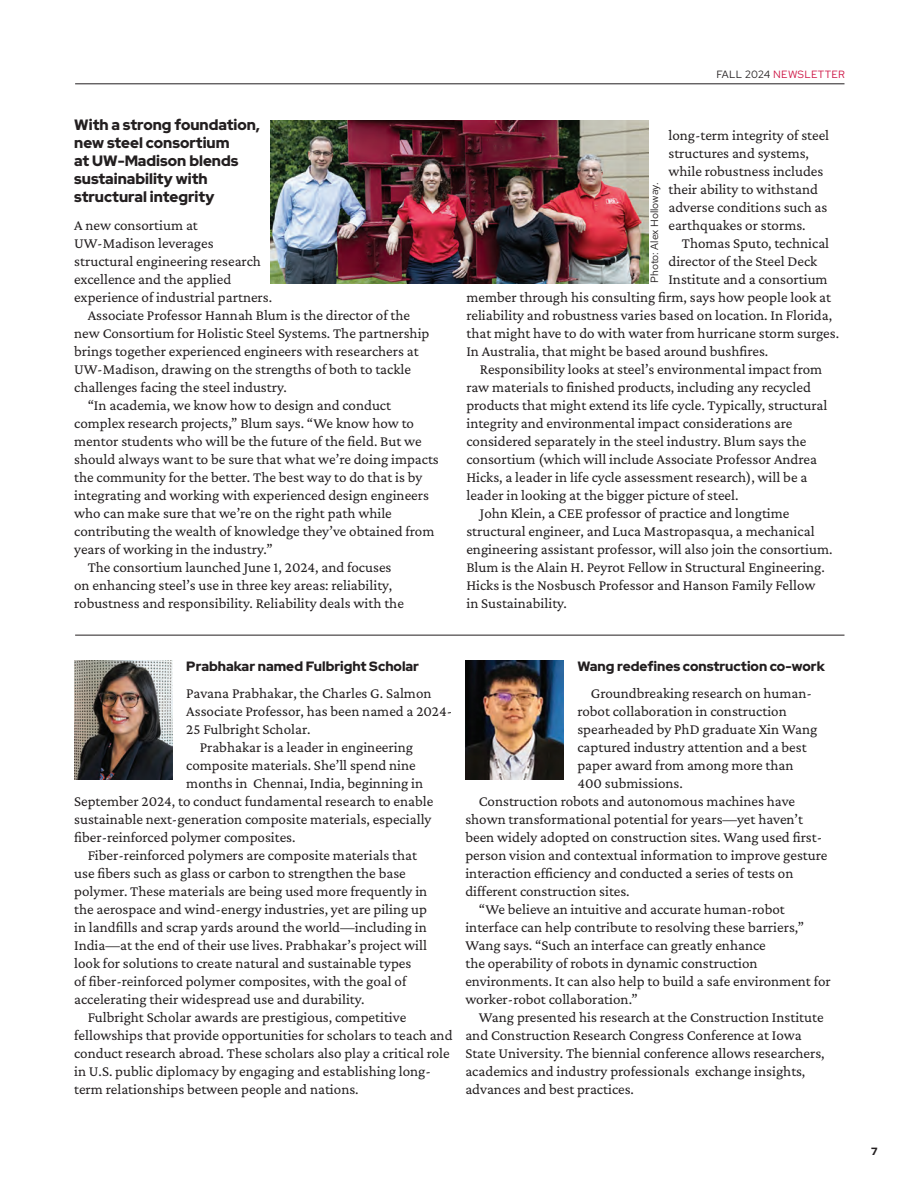
<style>
.page{position:relative;width:918px;height:1188px;background:#fff}
.page>*{position:absolute;margin:0;border:0;box-sizing:border-box;transform-origin:0 0}
.body_text{font:15px/18px "Crimson Pro";color:#231f20}
.body_text_no_indent{font:15px/18px "Crimson Pro";color:#231f20}
.heading_12{font:900 15px/18px "Red Hat Display";color:#231f20}
.heading_12-2{font:900 13.5px "Red Hat Display";color:#231f20}
.t1{font:10.5px "Red Hat Text";color:#231f20}
.top_mast_info{font:10.5px "Red Hat Text";letter-spacing:.025em;color:#cd1141}
.t2{font:700 10.5px "Red Hat Text";color:#231f20}
.s1{color:#231f20}
</style>
<div class="page">
<hr style="left:75px;top:84px;width:770px;height:1px;background:#231f20">
<hr style="left:75px;top:635px;width:770px;height:1px;background:#231f20">
<img style="left:74px;top:660px;width:99px;height:119px">
<img style="left:465px;top:660px;width:99px;height:119px">
<img style="left:271px;top:121px;width:377px;height:163px">
<p class="heading_12" style="left:74px;top:115px;width:187px">With a strong foundation, new steel consortium<br>at UW-Madison blends sustainability with structural integrity</p>
<p class="body_text_no_indent" style="left:74px;top:215px;width:199px">A new consortium at<br>UW-Madison leverages structural engineering research excellence and the applied experience of industrial partners.</p>
<p class="body_text" style="left:74px;top:305px;width:357px;text-indent:14px">Associate Professor Hannah Blum is the director of the new Consortium for Holistic Steel Systems. The partnership brings together experienced engineers with researchers at UW-Madison, drawing on the strengths of both to tackle challenges facing the steel industry.</p>
<p class="body_text" style="left:74px;top:395px;width:366px;text-indent:14px">“In academia, we know how to design and conduct complex research projects,” Blum says. “We know how to mentor students who will be the future of the field. But we should always want to be sure that what we’re doing impacts the community for the better. The best way to do that is by integrating and working with experienced design engineers who can make sure that we’re on the right path while contributing the wealth of knowledge they’ve obtained from years of working in the industry.”</p>
<p class="body_text" style="left:74px;top:557px;width:331px;text-indent:14px">The consortium launched June 1, 2024, and focuses on enhancing steel’s use in three key areas: reliability, robustness and responsibility. Reliability deals with the</p>
<p class="top_mast_info" style="left:716px;top:67px;width:130px"><span class="s1">FALL 2024</span> NEWSLETTER</p>
<p class="body_text" style="left:668px;top:125px;width:162px">long-term integrity of steel structures and systems, while robustness includes their ability to withstand adverse conditions such as earthquakes or storms.</p>
<p class="body_text" style="left:682px;top:233px;width:149px">Thomas Sputo, technical</p>
<p class="body_text" style="left:668px;top:251px;width:150px">director of the Steel Deck</p>
<p class="body_text" style="left:668px;top:269px;width:161px">Institute and a consortium</p>
<p class="body_text" style="left:466px;top:287px;width:366px">member through his consulting firm, says how people look at</p>
<p class="body_text" style="left:466px;top:305px;width:367px">reliability and robustness varies based on location. In Florida,</p>
<p class="body_text" style="left:466px;top:323px;width:374px">that might have to do with water from hurricane storm surges.</p>
<p class="body_text" style="left:466px;top:341px;width:303px">In Australia, that might be based around bushfires.</p>
<p class="body_text" style="left:466px;top:359px;width:362px;text-indent:14px">Responsibility looks at steel’s environmental impact from raw materials to finished products, including any recycled products that might extend its life cycle. Typically, structural integrity and environmental impact considerations are considered separately in the steel industry. Blum says the consortium (which will include Associate Professor Andrea Hicks, a leader in life cycle assessment research), will be a leader in looking at the bigger picture of steel.</p>
<p class="body_text" style="left:466px;top:503px;width:368px;text-indent:14px">John Klein, a CEE professor of practice and longtime structural engineer, and Luca Mastropasqua, a mechanical engineering assistant professor, will also join the consortium.<br>Blum is the Alain H. Peyrot Fellow in Structural Engineering.<br>Hicks is the Nosbusch Professor and Hanson Family Fellow<br>in Sustainability.</p>
<p class="t1" style="left:648px;top:283px;width:102px;rotate:-90deg">Photo: Alex Holloway.</p>
<p class="heading_12-2" style="left:186px;top:658px;width:234px">Prabhakar named Fulbright Scholar</p>
<p class="body_text_no_indent" style="left:186px;top:683px;width:267px">Pavana Prabhakar, the Charles G. Salmon<br>Associate Professor, has been named a 2024-<br>25 Fulbright Scholar.</p>
<p class="body_text" style="left:200px;top:737px;width:215px">Prabhakar is a leader in engineering</p>
<p class="body_text" style="left:186px;top:755px;width:231px">composite materials. She’ll spend nine</p>
<p class="body_text" style="left:186px;top:773px;width:238px">months in Chennai, India, beginning in</p>
<p class="body_text" style="left:74px;top:791px;width:361px">September 2024, to conduct fundamental research to enable</p>
<p class="body_text" style="left:74px;top:809px;width:359px">sustainable next-generation composite materials, especially</p>
<p class="body_text" style="left:74px;top:827px;width:223px">fiber-reinforced polymer composites.</p>
<p class="body_text" style="left:74px;top:845px;width:355px;text-indent:14px">Fiber-reinforced polymers are composite materials that use fibers such as glass or carbon to strengthen the base polymer. These materials are being used more frequently in the aerospace and wind-energy industries, yet are piling up in landfills and scrap yards around the world—including in India—at the end of their use lives. Prabhakar’s project will look for solutions to create natural and sustainable types<br>of fiber-reinforced polymer composites, with the goal of accelerating their widespread use and durability.</p>
<p class="body_text" style="left:74px;top:1007px;width:380px;text-indent:14px">Fulbright Scholar awards are prestigious, competitive fellowships that provide opportunities for scholars to teach and conduct research abroad. These scholars also play a critical role in U.S. public diplomacy by engaging and establishing long&shy;term relationships between people and nations.</p>
<p class="heading_12-2" style="left:577px;top:658px;width:249px">Wang redefines construction co-work</p>
<p class="body_text" style="left:577px;top:683px;width:242px;text-indent:14px">Groundbreaking research on human&shy;robot collaboration in construction spearheaded by PhD graduate Xin Wang captured industry attention and a best paper award from among more than 400 submissions.</p>
<p class="body_text" style="left:465px;top:791px;width:364px;text-indent:14px">Construction robots and autonomous machines have shown transformational potential for years—yet haven’t been widely adopted on construction sites. Wang used first&shy;person vision and contextual information to improve gesture interaction efficiency and conducted a series of tests on different construction sites.</p>
<p class="body_text" style="left:465px;top:899px;width:367px;text-indent:14px">“We believe an intuitive and accurate human-robot interface can help contribute to resolving these barriers,” Wang says. “Such an interface can greatly enhance<br>the operability of robots in dynamic construction environments. It can also help to build a safe environment for worker-robot collaboration.”</p>
<p class="body_text" style="left:465px;top:1007px;width:361px;text-indent:14px">Wang presented his research at the Construction Institute and Construction Research Congress Conference at Iowa State University. The biennial conference allows researchers, academics and industry professionals exchange insights, advances and best practices.</p>
<p class="t2" style="left:871px;top:1145px;width:8px">7</p>
</div>
